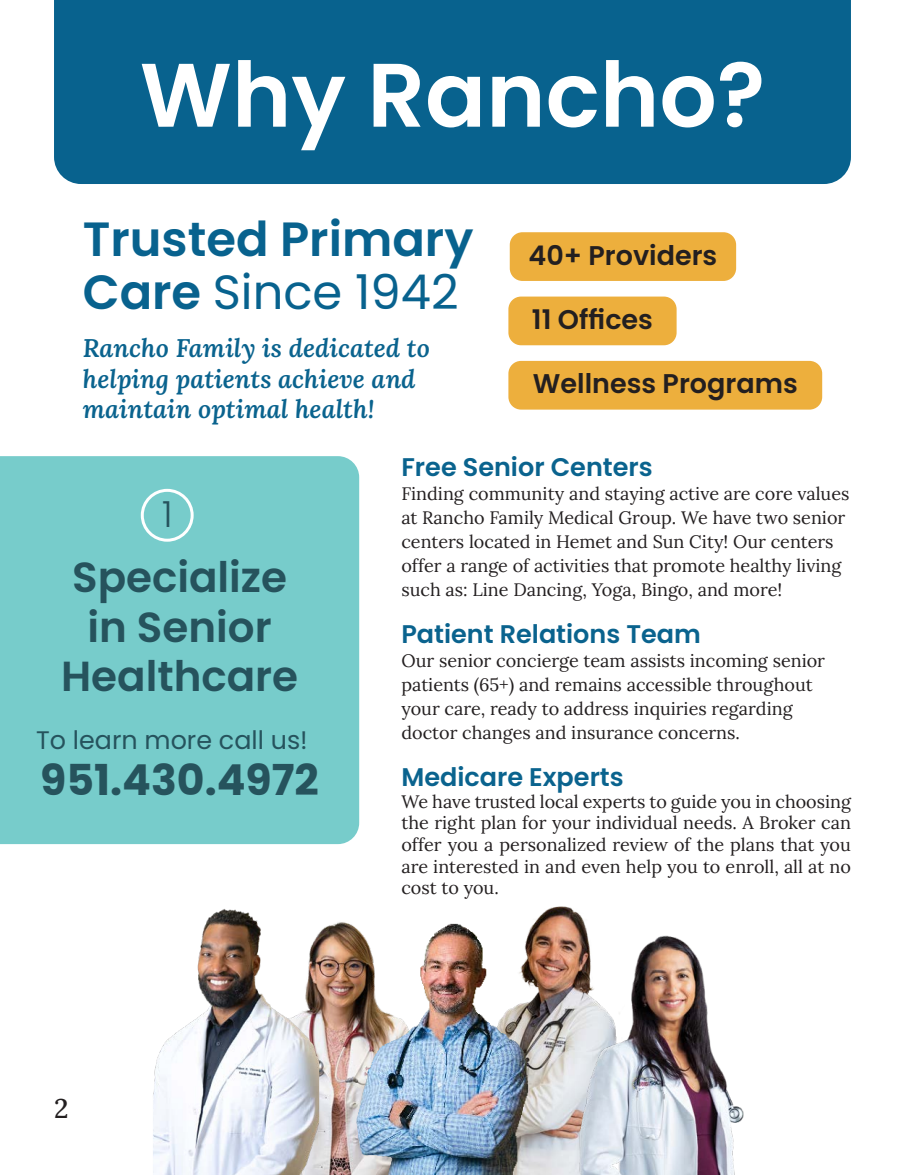
<style>
.page{position:relative;width:905px;height:1175px;background:#fff}
.page>*{position:absolute;margin:0;border:0;box-sizing:border-box;transform-origin:0 0}
.t1{font:600 90px "Poppins";color:#fff}
.t2{font:600 48px/52.5px "Poppins";color:#08628e}
.t3{font:700 42.6px "Poppins";color:#26535d}
.t4{font:600 42px/49.5px "Poppins";color:#26535d;text-align:center}
.t5{font:300 36px "Poppins";color:#26535d}
.t6{font:600 27px "Poppins";color:#231f20}
.t7{font:500 27px "Lora";color:#231f20}
.t8{font:italic 600 25.5px/30.6px "Lora";color:#0a638e}
.t9{font:600 25.5px "Poppins";color:#0a638e}
.t10{font:25.35px "Poppins";color:#26535d}
.t11{font:18px/24px "Lora";color:#231f20}
.s1{font-weight:400}
</style>
<div class="page">
<img style="left:538px;top:906px;width:41px;height:268px">
<img style="left:319px;top:922px;width:19px;height:252px">
<img style="left:153px;top:909px;width:166px;height:265px">
<img style="left:338px;top:918px;width:200px;height:256px">
<img style="left:576px;top:914px;width:168px;height:260px">
<div style="left:0;top:456px;width:359px;height:388px;background:#77cccb"></div>
<div style="left:54px;top:0;width:796px;height:184px;background:#08628e"></div>
<div style="left:509px;top:232px;width:227px;height:49px;background:#edaf3d;border-radius:13px"></div>
<div style="left:508px;top:296px;width:168px;height:49px;background:#edaf3d;border-radius:13px"></div>
<div style="left:508px;top:361px;width:314px;height:48px;background:#edaf3d;border-radius:13px"></div>
<div style="left:142px;top:490px;width:50px;height:50px;background:#77cccb;border-radius:50%"></div>
<div style="left:141px;top:489px;width:53px;height:52px;border:3px solid #fff;border-radius:50%"></div>
<p class="t1" style="left:140px;top:43px;width:627px">Why Rancho?</p>
<p class="t2" style="left:83px;top:213px;width:392px">Trusted Primary<br>Care <span class="s1">Since 1942</span></p>
<p class="t8" style="left:83px;top:332px;width:348px">Rancho Family is dedicated to helping patients achieve and maintain optimal health!</p>
<p class="t6" style="left:528px;top:239px;width:190px">40+ Providers</p>
<p class="t6" style="left:532px;top:304px;width:122px">11 Offices</p>
<p class="t6" style="left:533px;top:368px;width:266px">Wellness Programs</p>
<p class="t5" style="left:162px;top:493px;width:12px">1</p>
<p class="t4" style="left:61px;top:553px;width:238px">Specialize in Senior<br>Healthcare</p>
<p class="t10" style="left:36px;top:725px;width:273px">To learn more call us!</p>
<p class="t3" style="left:40px;top:755px;width:280px">951.430.4972</p>
<h3 class="t7" style="left:54px;top:1088px;width:16px">2</h3>
<p class="t9" style="left:401px;top:452px;width:253px">Free Senior Centers</p>
<p class="t11" style="left:401px;top:480px;width:449px">Finding community and staying active are core values at Rancho Family Medical Group. We have two senior centers located in Hemet and Sun City! Our centers offer a range of activities that promote healthy living such as: Line Dancing, Yoga, Bingo, and more!</p>
<p class="t9" style="left:401px;top:619px;width:301px">Patient Relations Team</p>
<p class="t11" style="left:401px;top:647px;width:425px">Our senior concierge team assists incoming senior patients (65+) and remains accessible throughout your care, ready to address inquiries regarding doctor changes and insurance concerns.</p>
<p class="t9" style="left:401px;top:762px;width:224px">Medicare Experts</p>
<p class="t11" style="left:401px;top:789px;width:451px;line-height:21.6px;text-align:justify">We have trusted local experts to guide you in choosing the right plan for your individual needs. A Broker can offer you a personalized review of the plans that you are interested in and even help you to enroll, all at no cost to you.</p>
</div>
